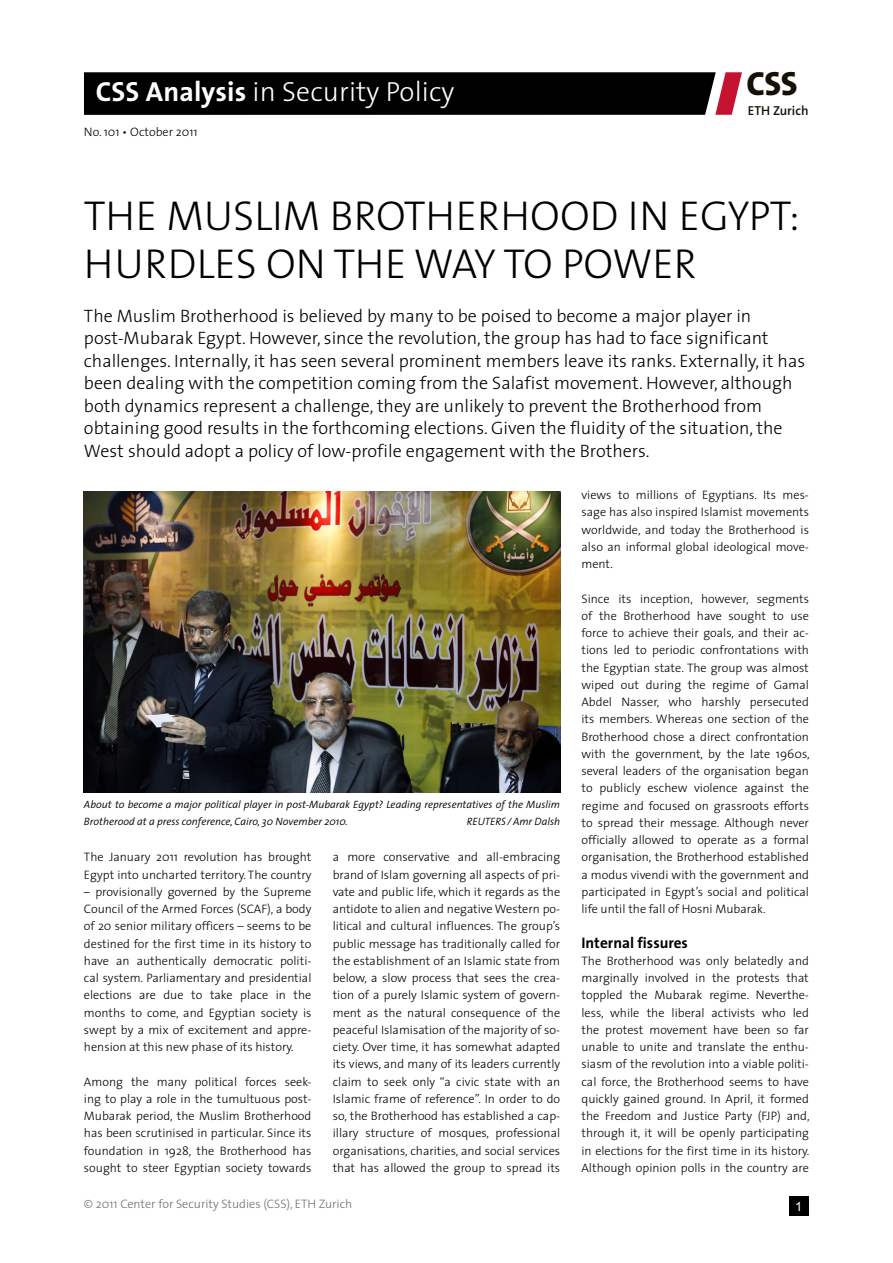
<style>
.page{position:relative;width:893px;height:1263px;background:#fff}
.page>*{position:absolute;margin:0;border:0;box-sizing:border-box;transform-origin:0 0}
._1_Haupttitel{font:300 42px/48px "The Sans";color:#000}
.t1{font:800 33.75px "The Sans";color:#141006}
.t2{font:300 27.75px "The Sans";letter-spacing:.005em;color:#fff}
._2_lead{font:300 18px/22.5px "The Sans";color:#000}
._5_Untertitel{font:700 15.3px "The Sans";color:#000}
.t3{font:600 13.05px "The Sans";color:#141006}
.t4{font:12.75px "Arial";color:#fff}
._4_Text{font:300 12.3px/17.2px "The Sans";color:#000;text-align:justify}
.t5{font:300 12.3px "The Sans";color:#6d6e71}
._3_Bildlegende{font:italic 300 10.65px/17.2px "The Sans";color:#000}
.s1{font-weight:700}
</style>
<div class="page">
<svg style="left:84px;top:72px;width:658px;height:43px;background:#0c0808"></svg>
<div style="left:789px;top:1196px;width:20px;height:20px;background:#000"></div>
<img style="left:84px;top:492px;width:476px;height:300px">
<p class="t2" style="left:96px;top:69px;width:360px"><span class="s1">CSS Analysis</span> in Security Policy</p>
<p class="_4_Text" style="left:84px;top:123px;width:115px">No. 101 • October 2011</p>
<h2 class="t1" style="left:747px;top:55px;width:53px">CSS</h2>
<p class="t3" style="left:748px;top:99px;width:62px">ETH Zurich</p>
<p class="_1_Haupttitel" style="left:84px;top:190px;width:717px">THE MUSLIM BROTHERHOOD IN EGYPT:<br>HURDLES ON THE WAY TO POWER</p>
<p class="_2_lead" style="left:84px;top:304px;width:723px">The Muslim Brotherhood is believed by many to be poised to become a major player in post-Mubarak Egypt. However, since the revolution, the group has had to face significant challenges. Internally, it has seen several prominent members leave its ranks. Externally, it has been dealing with the competition coming from the Salafist movement. However, although both dynamics represent a challenge, they are unlikely to prevent the Brotherhood from obtaining good results in the forthcoming elections. Given the fluidity of the situation, the West should adopt a policy of low-profile engagement with the Brothers.</p>
<p class="_3_Bildlegende" style="left:84px;top:795px;width:478px">About to become a major political player in post-Mubarak Egypt? Leading representatives of the Muslim<br>Brotherood at a press conference, Cairo, 30 November 2010.</p>
<p class="_3_Bildlegende" style="left:467px;top:812px;width:95px">REUTERS /Amr Dalsh</p>
<p class="_4_Text" style="left:84px;top:848px;width:229px">The January 2011 revolution has brought<br>Egypt into uncharted territory. The country</p>
<p class="_4_Text" style="left:84px;top:883px;width:229px">– provisionally governed by the Supreme Council of the Armed Forces (SCAF), a body of 20 senior military officers – seems to be destined for the first time in its history to have an authentically democratic politi&shy;cal system. Parliamentary and presidential elections are due to take place in the months to come, and Egyptian society is swept by a mix of excitement and appre&shy;hension at this new phase of its history.</p>
<p class="_4_Text" style="left:84px;top:1072px;width:229px">Among the many political forces seek&shy;ing to play a role in the tumultuous post-Mubarak period, the Muslim Brotherhood has been scrutinised in particular. Since its foundation in 1928, the Brotherhood has sought to steer Egyptian society towards</p>
<p class="_4_Text" style="left:333px;top:848px;width:229px">a more conservative and all-embracing brand of Islam governing all aspects of pri&shy;vate and public life, which it regards as the antidote to alien and negative Western po&shy;litical and cultural influences. The group’s public message has traditionally called for the establishment of an Islamic state from below, a slow process that sees the crea&shy;tion of a purely Islamic system of govern&shy;ment as the natural consequence of the peaceful Islamisation of the majority of so&shy;ciety. Over time, it has somewhat adapted its views, and many of its leaders currently claim to seek only “a civic state with an Islamic frame of reference”. In order to do so, the Brotherhood has established a cap&shy;illary structure of mosques, professional organisations, charities, and social services that has allowed the group to spread its</p>
<p class="_4_Text" style="left:581px;top:486px;width:229px">views to millions of Egyptians. Its mes&shy;sage has also inspired Islamist movements worldwide, and today the Brotherhood is also an informal global ideological move&shy;ment.</p>
<p class="_4_Text" style="left:581px;top:589px;width:230px">Since its inception, however, segments of the Brotherhood have sought to use force to achieve their goals, and their ac&shy;tions led to periodic confrontations with the Egyptian state. The group was almost wiped out during the regime of Gamal Abdel Nasser, who harshly persecuted its members. Whereas one section of the Brotherhood chose a direct confrontation with the government, by the late 1960s, several leaders of the organisation began to publicly eschew violence against the regime and focused on grassroots efforts to spread their message. Although never officially allowed to operate as a formal organisation, the Brotherhood established a modus vivendi with the government and participated in Egypt’s social and political life until the fall of Hosni Mubarak.</p>
<p class="_5_Untertitel" style="left:581px;top:930px;width:108px">Internal fissures</p>
<p class="_4_Text" style="left:581px;top:952px;width:230px">The Brotherhood was only belatedly and marginally involved in the protests that toppled the Mubarak regime. Neverthe&shy;less, while the liberal activists who led the protest movement have been so far unable to unite and translate the enthu&shy;siasm of the revolution into a viable politi&shy;cal force, the Brotherhood seems to have quickly gained ground. In April, it formed the Freedom and Justice Party (FJP) and, through it, it will be openly participating in elections for the first time in its history.<br>Although opinion polls in the country are</p>
<p class="t5" style="left:84px;top:1194px;width:270px">© 2011 Center for Security Studies (CSS), ETH Zurich</p>
<p class="t4" style="left:795px;top:1198px;width:9px">1</p>
</div>
